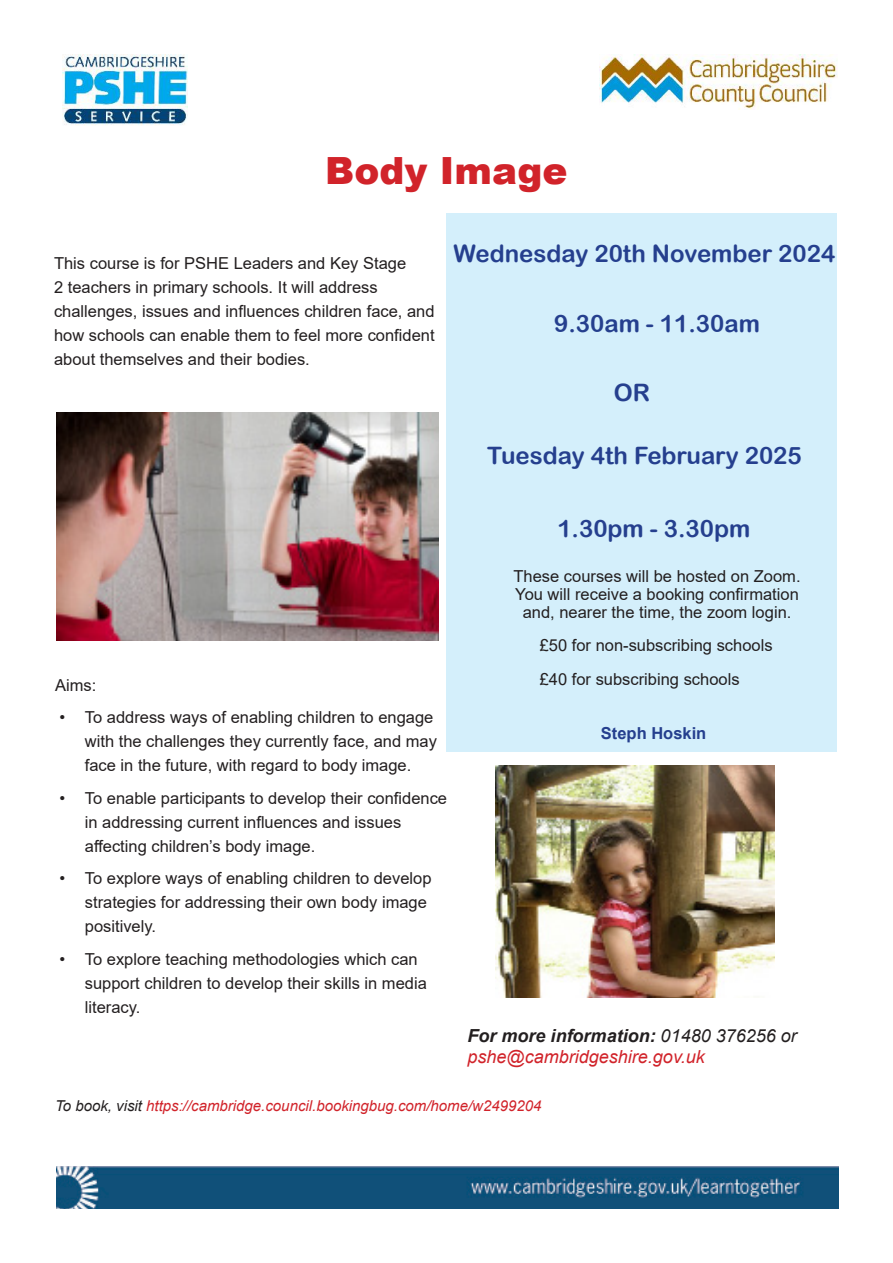
<style>
.page{position:relative;width:893px;height:1263px;background:#fff}
.page>*{position:absolute;margin:0;border:0;box-sizing:border-box;transform-origin:0 0}
.t1{font:900 37.5px "Arial";color:#d1232a}
.t2{font:24px "Arial Rounded MT Bold";color:#253f8e}
.t3{font:italic 18px/21.6px "Arial";color:#d1232a}
.t4{font:16.5px/24px "Arial";color:#231f20}
.t5{font:700 16.5px "Arial";color:#253f8e}
.t6{font:italic 15px "Arial";color:#d1232a}
.s1{font-weight:700;color:#231f20}
.s2{color:#231f20}
</style>
<div class="page">
<img style="left:62px;top:54px;width:125px;height:72px">
<img style="left:56px;top:1167px;width:783px;height:42px">
<img style="left:600px;top:54px;width:237px;height:55px">
<div style="left:446px;top:213px;width:391px;height:539px;background:#d4effb"></div>
<img style="left:56px;top:412px;width:383px;height:228px">
<img style="left:496px;top:766px;width:279px;height:232px">
<h1 class="t1" style="left:325px;top:143px;width:244px">Body Image</h1>
<p class="t4" style="left:54px;top:251px;width:382px">This course is for PSHE Leaders and Key Stage<br>2 teachers in primary schools. It will address challenges, issues and influences children face, and how schools can enable them to feel more confident about themselves and their bodies.</p>
<h2 class="t2" style="left:453px;top:239px;width:383px">Wednesday 20th November 2024</h2>
<h2 class="t2" style="left:554px;top:309px;width:207px">9.30am - 11.30am</h2>
<h2 class="t2" style="left:614px;top:378px;width:38px">OR</h2>
<h2 class="t2" style="left:487px;top:441px;width:316px">Tuesday 4th February 2025</h2>
<p class="t4" style="left:55px;top:673px;width:43px">Aims:</p>
<p class="t4" style="left:85px;top:705px;width:354px;text-indent:-26px">• To address ways of enabling children to engage with the challenges they currently face, and may face in the future, with regard to body image.</p>
<p class="t4" style="left:85px;top:786px;width:364px;text-indent:-26px">• To enable participants to develop their confidence in addressing current influences and issues affecting children’s body image.</p>
<p class="t4" style="left:85px;top:866px;width:348px;text-indent:-26px">• To explore ways of enabling children to develop strategies for addressing their own body image positively.</p>
<p class="t4" style="left:85px;top:947px;width:344px;text-indent:-26px">• To explore teaching methodologies which can support children to develop their skills in media literacy.</p>
<h2 class="t2" style="left:557px;top:514px;width:195px">1.30pm - 3.30pm</h2>
<p class="t4" style="left:513px;top:567px;width:289px;line-height:18px;text-align:center">These courses will be hosted on Zoom.<br>You will receive a booking confirmation and, nearer the time, the zoom login.</p>
<p class="t4" style="left:540px;top:629px;width:234px;line-height:33px">£50 for non-subscribing schools £40 for subscribing schools</p>
<p class="t5" style="left:601px;top:721px;width:107px">Steph Hoskin</p>
<p class="t3" style="left:468px;top:1025px;width:331px"><span class="s1">For more information:</span> <span class="s2">01480 376256 or </span>pshe@cambridgeshire.gov.uk</p>
<p class="t6" style="left:55px;top:1096px;width:488px"><span class="s2">To book, visit</span> https://cambridge.council.bookingbug.com/home/w2499204</p>
</div>
